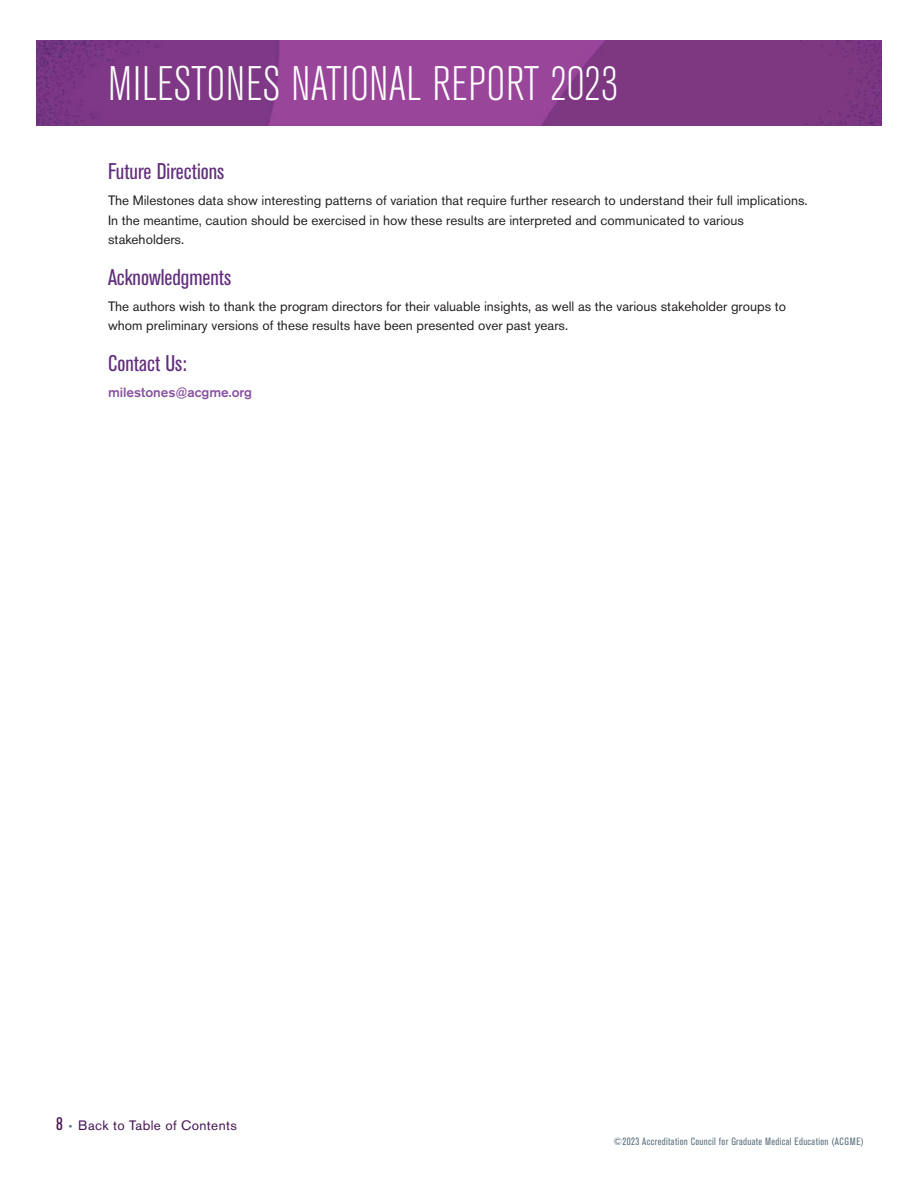
<style>
.page{position:relative;width:918px;height:1188px;background:#fff}
.page>*{position:absolute;margin:0;border:0;box-sizing:border-box;transform-origin:0 0}
.t1{font:300 condensed 48px "Akzidenz Grotesk BE";color:#fff}
.t2{font:condensed 22.5px "Akzidenz Grotesk BE";color:#622d7c}
.t3{font:13.5px/19.5px "Akzidenz Grotesk BE";color:#231f20}
.t4{font:13.5px "Akzidenz Grotesk BE";letter-spacing:.03em;color:#431353}
.t5{font:500 13.5px "Akzidenz Grotesk BE";color:#8953a1}
.t6{font:condensed 10.5px "Akzidenz Grotesk BE";letter-spacing:.03em;color:#5f7380}
.s1{font-stretch:condensed;font-size:18px}
.s2{font-stretch:condensed;font-size:10.5px;color:#5f7380}
</style>
<div class="page">
<img style="left:37px;top:40px;width:844px;height:85px">
<h1 class="t1" style="left:108px;top:57px;width:512px">MILESTONES NATIONAL REPORT 2023</h1>
<h2 class="t2" style="left:108px;top:159px;width:118px">Future Directions</h2>
<p class="t3" style="left:108px;top:191px;width:701px">The Milestones data show interesting patterns of variation that require further research to understand their full implications.<br>In the meantime, caution should be exercised in how these results are interpreted and communicated to various stakeholders.</p>
<h2 class="t2" style="left:108px;top:264px;width:125px">Acknowledgments</h2>
<p class="t3" style="left:108px;top:296px;width:680px">The authors wish to thank the program directors for their valuable insights, as well as the various stakeholder groups to whom preliminary versions of these results have been presented over past years.</p>
<h2 class="t2" style="left:108px;top:351px;width:80px">Contact Us:</h2>
<p class="t5" style="left:108px;top:384px;width:145px">milestones@acgme.org</p>
<p class="t4" style="left:56px;top:1118px;width:182px"><span class="s1">8</span> <span class="s2">•</span> Back to Table of Contents</p>
<p class="t6" style="left:614px;top:1135px;width:252px">©2023 Accreditation Council for Graduate Medical Education (ACGME)</p>
</div>
